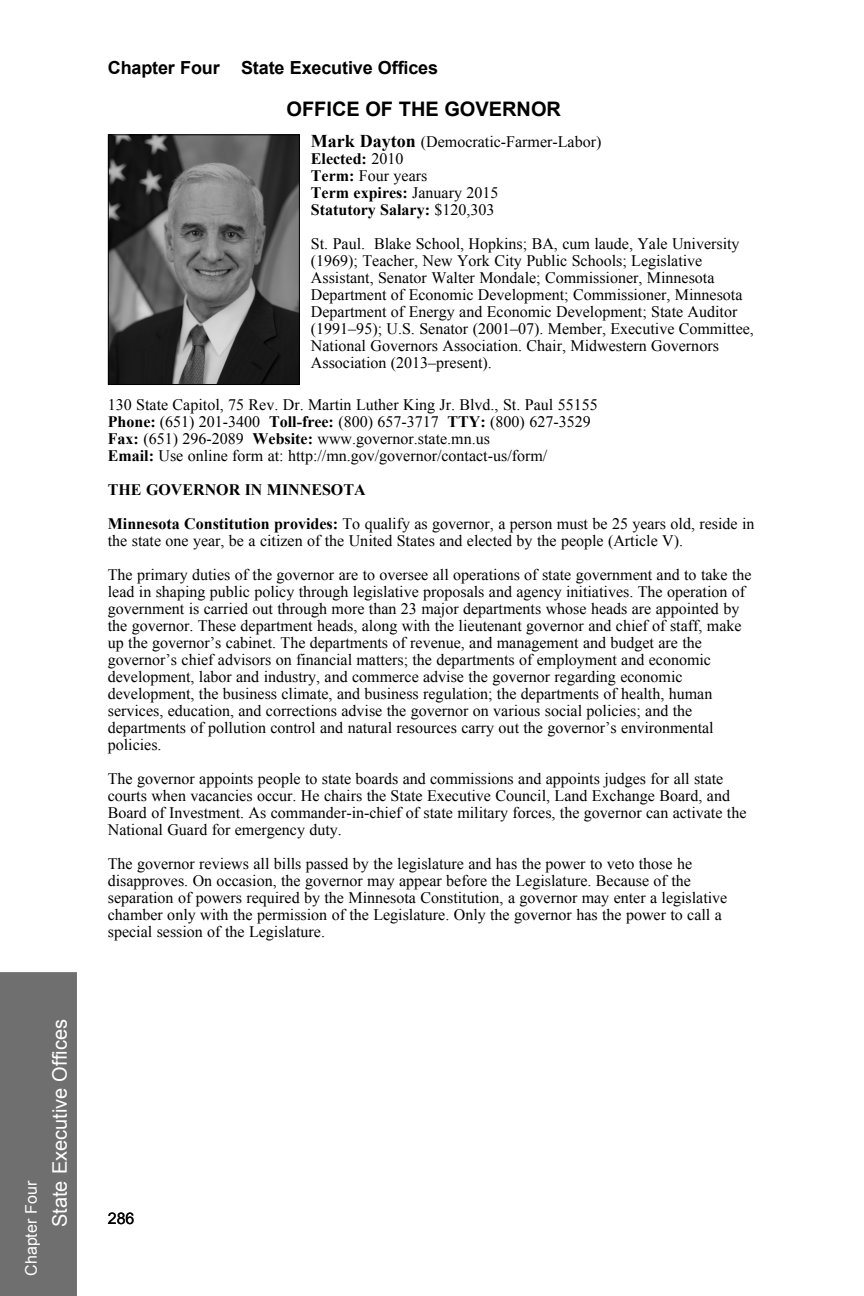
<style>
.page{position:relative;width:864px;height:1296px;background:#fff}
.page>*{position:absolute;margin:0;border:0;box-sizing:border-box;transform-origin:0 0}
.t1{font:20px "Arial";color:#fff}
.t2{font:700 20px "Arial";color:#000}
.t3{font:700 18px "Arial";letter-spacing:-.01em;color:#000}
.t4{font:16px/17px "Times New Roman";color:#000}
.t5{font:700 16px/34px "Times New Roman";color:#000}
.t6{font:16px "Arial";color:#fff}
.t7{font:16px "Arial";color:#000}
.s1{font-weight:700;font-size:18px}
.s2{font-weight:700}
.s3{font-weight:400}
</style>
<div class="page">
<img style="left:110px;top:136px;width:188px;height:247px">
<div style="left:108px;top:134px;width:192px;height:251px;border:1px solid #000"></div>
<div style="left:0;top:972px;width:77px;height:324px;background:#6f6f6f"></div>
<p class="t6" style="left:21px;top:1275px;width:96px;rotate:-90deg">Chapter Four</p>
<p class="t1" style="left:47px;top:1227px;width:209px;rotate:-90deg">State Executive Offices</p>
<p class="t3" style="left:108px;top:55px;width:332px">Chapter Four State Executive Offices</p>
<p class="t2" style="left:286px;top:96px;width:276px">Office of the governor</p>
<p class="t4" style="left:311px;top:132px;width:292px"><span class="s1">Mark Dayton</span> (Democratic-Farmer-Labor)<br><span class="s2">Elected:</span> 2010<br><span class="s2">Term:</span> Four years<br><span class="s2">Term expires:</span> January 2015<br><span class="s2">Statutory Salary:</span> $120,303</p>
<p class="t4" style="left:311px;top:234px;width:444px">St. Paul. Blake School, Hopkins; BA, cum laude, Yale University (1969); Teacher, New York City Public Schools; Legislative Assistant, Senator Walter Mondale; Commissioner, Minnesota Department of Economic Development; Commissioner, Minnesota Department of Energy and Economic Development; State Auditor (1991–95); U.S. Senator (2001–07). Member, Executive Committee, National Governors Association. Chair, Midwestern Governors Association (2013–present).</p>
<p class="t4" style="left:108px;top:396px;width:491px">130 State Capitol, 75 Rev. Dr. Martin Luther King Jr. Blvd., St. Paul 55155<br><span class="s2">Phone:</span> (651) 201-3400 <span class="s2">Toll-free:</span> (800) 657-3717 <span class="s2">TTY:</span> (800) 627-3529<br><span class="s2">Fax:</span> (651) 296-2089 <span class="s2">Website:</span> www.governor.state.mn.us<br><span class="s2">Email:</span> Use online form at: http://mn.gov/governor/contact-us/form/</p>
<p class="t5" style="left:108px;top:472px;width:648px">THE GOVERNOR IN MINNESOTA<br>Minnesota Constitution provides: <span class="s3">To qualify as governor, a person must be 25 years old, reside in</span></p>
<p class="t4" style="left:108px;top:524px;width:645px;line-height:34px">the state one year, be a citizen of the United States and elected by the people (Article V).<br>The primary duties of the governor are to oversee all operations of state government and to take the</p>
<p class="t4" style="left:108px;top:583px;width:639px">lead in shaping public policy through legislative proposals and agency initiatives. The operation of government is carried out through more than 23 major departments whose heads are appointed by the governor. These department heads, along with the lieutenant governor and chief of staff, make up the governor’s cabinet. The departments of revenue, and management and budget are the governor’s chief advisors on financial matters; the departments of employment and economic development, labor and industry, and commerce advise the governor regarding economic development, the business climate, and business regulation; the departments of health, human services, education, and corrections advise the governor on various social policies; and the departments of pollution control and natural resources carry out the governor’s environmental policies.</p>
<p class="t4" style="left:108px;top:770px;width:640px">The governor appoints people to state boards and commissions and appoints judges for all state courts when vacancies occur. He chairs the State Executive Council, Land Exchange Board, and Board of Investment. As commander-in-chief of state military forces, the governor can activate the National Guard for emergency duty.</p>
<p class="t4" style="left:108px;top:855px;width:621px">The governor reviews all bills passed by the legislature and has the power to veto those he disapproves. On occasion, the governor may appear before the Legislature. Because of the separation of powers required by the Minnesota Constitution, a governor may enter a legislative chamber only with the permission of the Legislature. Only the governor has the power to call a special session of the Legislature.</p>
<p class="t7" style="left:108px;top:1207px;width:28px">286</p>
</div>
